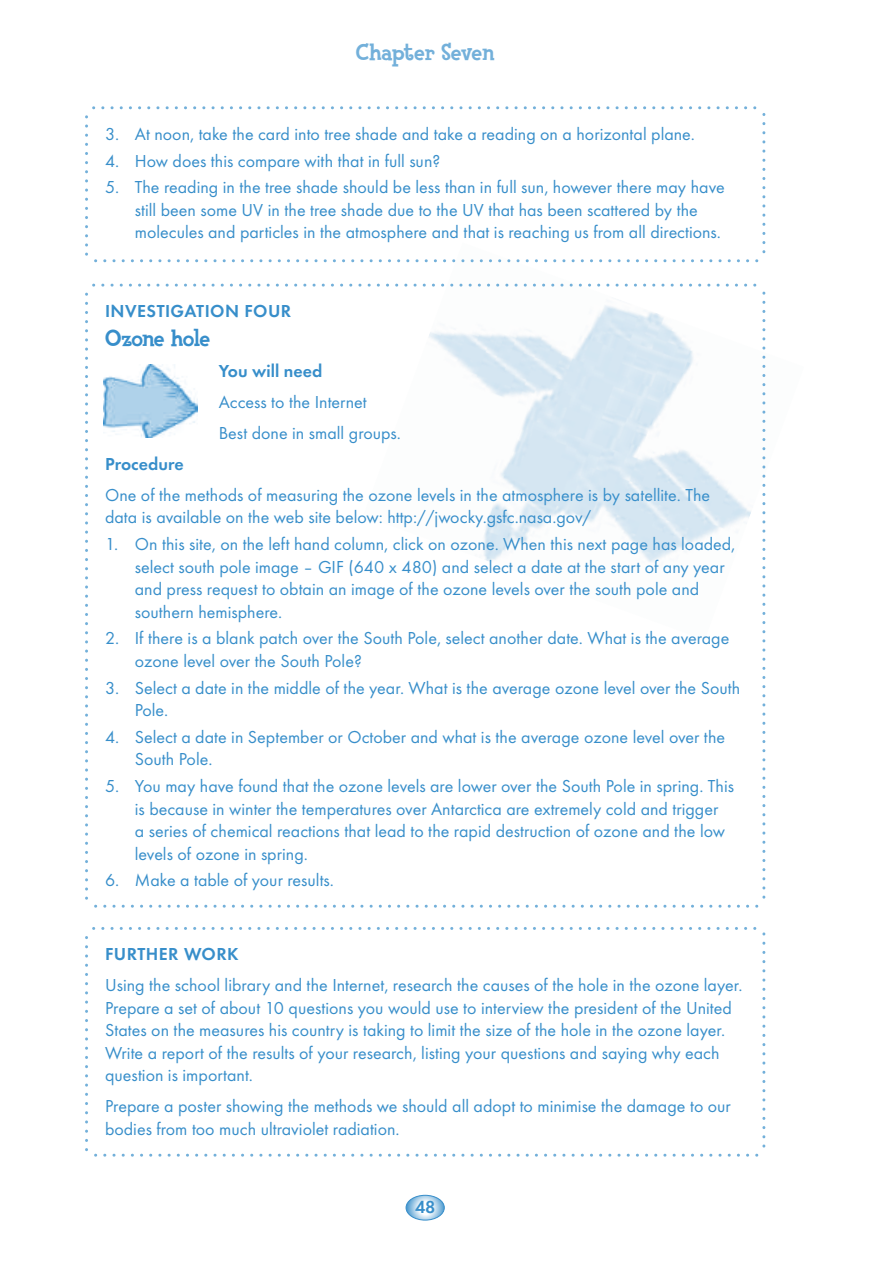
<style>
.page{position:relative;width:893px;height:1263px;background:#fff}
.page>*{position:absolute;margin:0;border:0;box-sizing:border-box;transform-origin:0 0}
.t1{font:800 24px "Fink";letter-spacing:-.02em;color:#73b0da}
.t2{font:800 24px "Fink";letter-spacing:-.035em;color:#378eca}
.t3{font:18px/22.5px "Function";color:#378eca}
.t4{font:700 18px "Function";letter-spacing:.02em;color:#378eca}
.t5{font:700 18px "Function";color:#378eca}
</style>
<div class="page">
<svg style="left:406px;top:1195px;width:38px;height:25px"></svg>
<div style="left:406px;top:1195px;width:39px;height:25px;border:1px solid #378eca;border-radius:50%"></div>
<img style="left:368px;top:242px;width:398px;height:391px">
<svg style="left:85px;top:117px;width:3px;height:139px"></svg>
<svg style="left:96px;top:259px;width:669px;height:3px"></svg>
<svg style="left:762px;top:113px;width:3px;height:139px"></svg>
<svg style="left:92px;top:106px;width:663px;height:3px"></svg>
<svg style="left:85px;top:294px;width:3px;height:606px"></svg>
<svg style="left:96px;top:905px;width:663px;height:3px"></svg>
<svg style="left:762px;top:284px;width:3px;height:613px"></svg>
<svg style="left:92px;top:284px;width:663px;height:3px"></svg>
<svg style="left:85px;top:937px;width:3px;height:215px"></svg>
<svg style="left:96px;top:1154px;width:663px;height:3px"></svg>
<svg style="left:762px;top:932px;width:3px;height:214px"></svg>
<svg style="left:92px;top:927px;width:663px;height:3px"></svg>
<img style="left:104px;top:365px;width:94px;height:73px">
<h1 class="t1" style="left:356px;top:37px;width:140px">Chapter Seven</h1>
<p class="t3" style="left:105px;top:123px;width:591px">3. At noon, take the card into tree shade and take a reading on a horizontal plane.</p>
<p class="t3" style="left:105px;top:149px;width:337px">4. How does this compare with that in full sun?</p>
<p class="t3" style="left:135px;top:176px;width:591px;text-indent:-30px">5. The reading in the tree shade should be less than in full sun, however there may have still been some UV in the tree shade due to the UV that has been scattered by the molecules and particles in the atmosphere and that is reaching us from all directions.</p>
<p class="t4" style="left:105px;top:300px;width:188px">INVESTIGATION FOUR</p>
<h1 class="t2" style="left:105px;top:323px;width:107px">Ozone hole</h1>
<p class="t5" style="left:219px;top:360px;width:105px">You will need</p>
<p class="t3" style="left:219px;top:386px;width:184px;line-height:31px">Access to the Internet<br>Best done in small groups.</p>
<p class="t5" style="left:105px;top:453px;width:80px">Procedure</p>
<p class="t3" style="left:105px;top:484px;width:607px">One of the methods of measuring the ozone levels in the atmosphere is by satellite. The data is available on the web site below: http://jwocky.gsfc.nasa.gov/</p>
<p class="t3" style="left:135px;top:533px;width:602px;text-indent:-30px">1. On this site, on the left hand column, click on ozone. When this next page has loaded, select south pole image – GIF (640 x 480) and select a date at the start of any year and press request to obtain an image of the ozone levels over the south pole and southern hemisphere.</p>
<p class="t3" style="left:135px;top:627px;width:596px;text-indent:-30px">2. If there is a blank patch over the South Pole, select another date. What is the average ozone level over the South Pole?</p>
<p class="t3" style="left:135px;top:676px;width:607px;text-indent:-30px">3. Select a date in the middle of the year. What is the average ozone level over the South<br>Pole.</p>
<p class="t3" style="left:135px;top:726px;width:592px;text-indent:-30px">4. Select a date in September or October and what is the average ozone level over the<br>South Pole.</p>
<p class="t3" style="left:135px;top:775px;width:601px;text-indent:-30px">5. You may have found that the ozone levels are lower over the South Pole in spring. This is because in winter the temperatures over Antarctica are extremely cold and trigger<br>a series of chemical reactions that lead to the rapid destruction of ozone and the low levels of ozone in spring.</p>
<p class="t3" style="left:105px;top:869px;width:230px">6. Make a table of your results.</p>
<p class="t4" style="left:105px;top:944px;width:135px">FURTHER WORK</p>
<p class="t3" style="left:105px;top:974px;width:639px">Using the school library and the Internet, research the causes of the hole in the ozone layer.<br>Prepare a set of about 10 questions you would use to interview the president of the United States on the measures his country is taking to limit the size of the hole in the ozone layer.<br>Write a report of the results of your research, listing your questions and saying why each question is important.</p>
<p class="t3" style="left:105px;top:1095px;width:627px">Prepare a poster showing the methods we should all adopt to minimise the damage to our bodies from too much ultraviolet radiation.</p>
<p class="t4" style="left:415px;top:1196px;width:22px">48</p>
</div>
